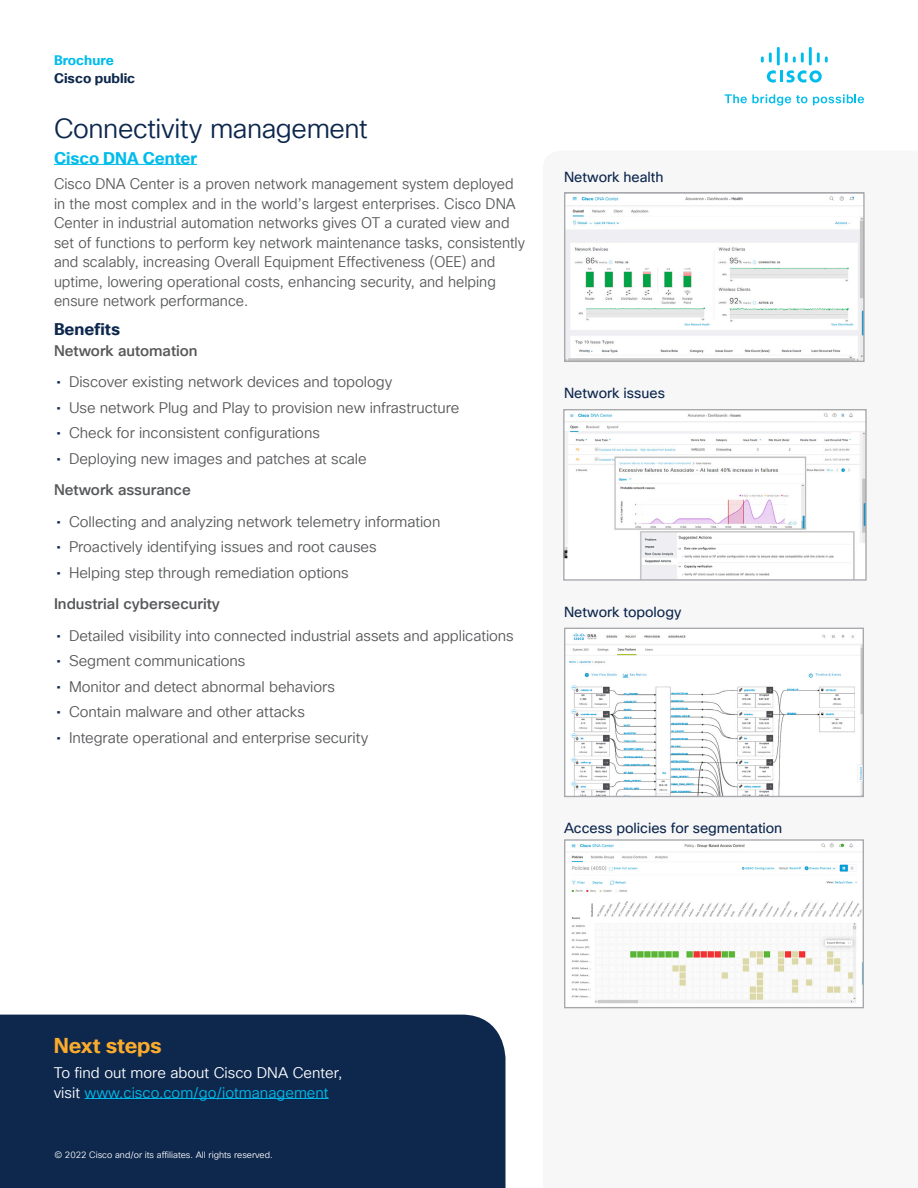
<style>
.page{position:relative;width:918px;height:1188px;background:#fff}
.page>*{position:absolute;margin:0;border:0;box-sizing:border-box;transform-origin:0 0}
.Subhead2_midnight_bl{font:27px "Cisco Sans TT Light";letter-spacing:-.015em;color:#0d274d}
.Subhead3_Orange{font:700 21px "Cisco Sans TT";letter-spacing:-.005em;color:#fbab2c}
.Subhead3_Midnight_bl{font:700 16.5px "Cisco Sans TT";letter-spacing:-.005em;color:#00bceb}
.Subhead3_Midnight_bl-2{font:700 16.5px "Cisco Sans TT";letter-spacing:-.005em;color:#0d274d}
.Body{font:15px "Cisco Sans TT Light";color:#57585a}
.Body-2{font:15px/19.5px "Cisco Sans TT Light";color:#57585a;scale:.96 1}
.Body_White{font:15px/19.5px "Cisco Sans TT Light";color:#fff}
.Body-3{font:500 15px "Cisco Sans TT";color:#57585a}
.Subhead3_Midnight_bl-3{font:14.25px "Cisco Sans TT";color:#0d274d}
.t1{font:700 13.5px "Cisco Sans TT";color:#0d274d}
.t2{font:700 13.5px "Cisco Sans TT";color:#00bceb}
.t3{font:9px "Cisco Sans TT Light";color:#fff}
.s1{font-family:"Cisco Sans TT";color:#0d274d}
.s2{color:#00bceb}
</style>
<div class="page">
<svg style="left:725px;top:94px;width:82px;height:12px"></svg>
<svg style="left:813px;top:94px;width:51px;height:11px"></svg>
<svg style="left:767px;top:70px;width:55px;height:13px"></svg>
<svg style="left:761px;top:52px;width:11px;height:11px"></svg>
<hr style="left:777px;top:47px;width:3px;height:18px;background:#00bdeb">
<svg style="left:785px;top:52px;width:19px;height:11px"></svg>
<hr style="left:809px;top:47px;width:3px;height:18px;background:#00bdeb">
<svg style="left:817px;top:52px;width:11px;height:11px"></svg>
<div style="left:0;top:1014px;width:506px;height:174px;background:#0d274d"></div>
<hr style="left:85px;top:1098px;width:244px;height:1px;background:#00bceb">
<img style="left:566px;top:196px;width:297px;height:164px">
<div style="left:564px;top:192px;width:301px;height:170px;border:1px solid #a8a9ad"></div>
<img style="left:565px;top:413px;width:300px;height:166px">
<div style="left:563px;top:409px;width:304px;height:172px;border:1px solid #a8a9ad"></div>
<img style="left:571px;top:843px;width:291px;height:161px">
<div style="left:564px;top:839px;width:300px;height:169px;border:1px solid #a8a9ad"></div>
<img style="left:566px;top:633px;width:296px;height:162px">
<div style="left:564px;top:628px;width:300px;height:169px;border:1px solid #a8a9ad"></div>
<hr style="left:54px;top:164px;width:143px;height:1px;background:#00bceb">
<p class="t2" style="left:54px;top:51px;width:61px">Brochure</p>
<p class="t1" style="left:54px;top:69px;width:83px">Cisco public</p>
<p class="Subhead2_midnight_bl" style="left:54px;top:111px;width:315px">Connectivity management</p>
<p class="Subhead3_Midnight_bl" style="left:54px;top:147px;width:145px">Cisco DNA Center</p>
<p class="Body-2" style="left:54px;top:175px;width:492px">Cisco DNA Center is a proven network management system deployed in the most complex and in the world’s largest enterprises. Cisco DNA Center in industrial automation networks gives OT a curated view and set of functions to perform key network maintenance tasks, consistently and scalably, increasing Overall Equipment Effectiveness (OEE) and uptime, lowering operational costs, enhancing security, and helping ensure network performance.</p>
<p class="Subhead3_Midnight_bl-2" style="left:54px;top:318px;width:68px">Benefits</p>
<p class="Body-3" style="left:54px;top:341px;width:145px">Network automation</p>
<p class="Body" style="left:56px;top:372px;width:337px"><span class="s1">•</span> Discover existing network devices and topology</p>
<p class="Body" style="left:56px;top:398px;width:405px"><span class="s1">•</span> Use network Plug and Play to provision new infrastructure</p>
<p class="Body" style="left:56px;top:423px;width:265px"><span class="s1">•</span> Check for inconsistent configurations</p>
<p class="Body" style="left:56px;top:449px;width:312px"><span class="s1">•</span> Deploying new images and patches at scale</p>
<p class="Body-3" style="left:54px;top:480px;width:138px">Network assurance</p>
<p class="Body" style="left:56px;top:512px;width:386px"><span class="s1">•</span> Collecting and analyzing network telemetry information</p>
<p class="Body" style="left:56px;top:537px;width:322px"><span class="s1">•</span> Proactively identifying issues and root causes</p>
<p class="Body" style="left:56px;top:563px;width:294px"><span class="s1">•</span> Helping step through remediation options</p>
<p class="Body-3" style="left:54px;top:594px;width:167px">Industrial cybersecurity</p>
<p class="Body" style="left:56px;top:626px;width:459px"><span class="s1">•</span> Detailed visibility into connected industrial assets and applications</p>
<p class="Body" style="left:56px;top:651px;width:191px"><span class="s1">•</span> Segment communications</p>
<p class="Body" style="left:56px;top:677px;width:280px"><span class="s1">•</span> Monitor and detect abnormal behaviors</p>
<p class="Body" style="left:56px;top:702px;width:250px"><span class="s1">•</span> Contain malware and other attacks</p>
<p class="Body" style="left:56px;top:728px;width:313px"><span class="s1">•</span> Integrate operational and enterprise security</p>
<p class="Subhead3_Midnight_bl-3" style="left:564px;top:167px;width:101px">Network health</p>
<p class="Subhead3_Midnight_bl-3" style="left:564px;top:384px;width:103px">Network issues</p>
<p class="Subhead3_Midnight_bl-3" style="left:564px;top:603px;width:119px">Network topology</p>
<p class="Subhead3_Midnight_bl-3" style="left:564px;top:819px;width:220px">Access policies for segmentation</p>
<p class="Subhead3_Orange" style="left:54px;top:1031px;width:110px">Next steps</p>
<p class="Body_White" style="left:54px;top:1064px;width:290px">To find out more about Cisco DNA Center, visit <span class="s2">www.cisco.com/go/iotmanagement</span></p>
<p class="t3" style="left:54px;top:1149px;width:220px">© 2022 Cisco and/or its affiliates. All rights reserved.</p>
</div>
